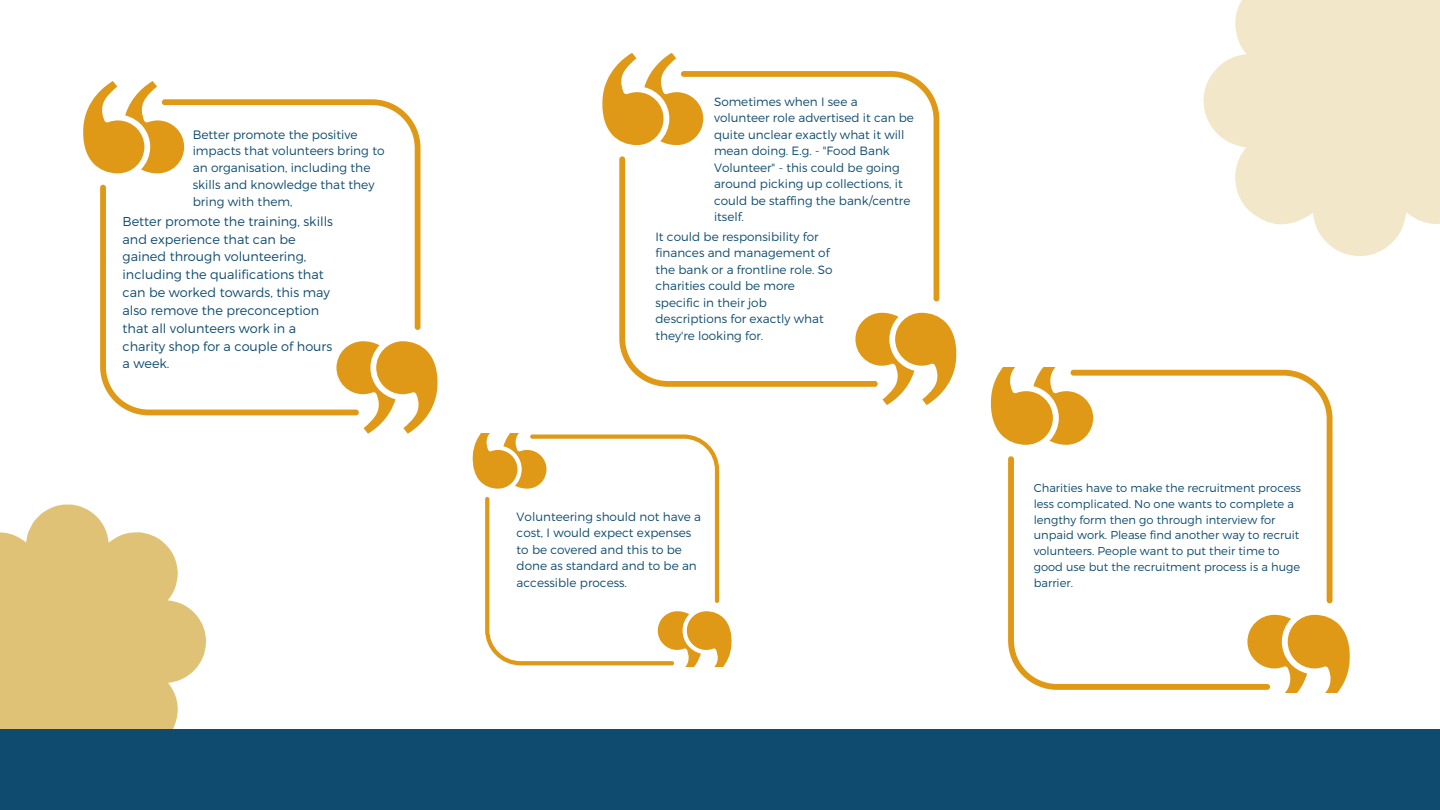
<style>
.page{position:relative;width:1440px;height:810px;background:#fff}
.page>*{position:absolute;margin:0;border:0;box-sizing:border-box;transform-origin:0 0}
.t1{font:300 12.8px/17.8px "Montserrat";color:#0e4b6e}
.t2{font:300 12.2px/16.9px "Montserrat";color:#0e4b6e}
.t3{font:300 12px/16.5px "Montserrat";color:#0e4b6e}
.t4{font:300 11.5px/15.8px "Montserrat";color:#0e4b6e}
</style>
<div class="page">
<svg style="left:0;top:505px;width:206px;height:224px;fill:#dfc275"></svg>
<div style="left:0;top:729px;width:1440px;height:81px;background:#0e4b6e"></div>
<svg style="left:83px;top:81px;width:79px;height:92px"></svg>
<svg style="left:336px;top:341px;width:102px;height:93px"></svg>
<svg style="left:100px;top:185px;width:259px;height:230px"></svg>
<svg style="left:162px;top:99px;width:259px;height:231px"></svg>
<svg style="left:1203px;top:0;width:237px;height:256px;fill:#f2e7c9"></svg>
<svg style="left:472px;top:434px;width:260px;height:232px"></svg>
<svg style="left:602px;top:53px;width:79px;height:92px"></svg>
<svg style="left:878px;top:313px;width:79px;height:92px"></svg>
<svg style="left:619px;top:156px;width:259px;height:231px"></svg>
<svg style="left:681px;top:71px;width:258px;height:230px"></svg>
<svg style="left:990px;top:368px;width:103px;height:77px"></svg>
<svg style="left:1270px;top:615px;width:80px;height:77px"></svg>
<svg style="left:1008px;top:456px;width:262px;height:234px"></svg>
<svg style="left:1071px;top:370px;width:262px;height:233px"></svg>
<p class="t2" style="left:193px;top:126px;width:193px">Better promote the positive impacts that volunteers bring to an organisation, including the skills and knowledge that they bring with them,</p>
<p class="t1" style="left:123px;top:212px;width:212px">Better promote the training, skills and experience that can be gained through volunteering, including the qualifications that can be worked towards, this may also remove the preconception that all volunteers work in a charity shop for a couple of hours a week.</p>
<p class="t3" style="left:714px;top:93px;width:202px">Sometimes when I see a volunteer role advertised it can be quite unclear exactly what it will mean doing. E.g. - "Food Bank<br>Volunteer" - this could be going around picking up collections, it could be staffing the bank/centre itself.</p>
<p class="t3" style="left:655px;top:228px;width:179px">It could be responsibility for finances and management of the bank or a frontline role. So charities could be more specific in their job descriptions for exactly what they're looking for.</p>
<p class="t3" style="left:517px;top:508px;width:186px">Volunteering should not have a cost, I would expect expenses to be covered and this to be done as standard and to be an accessible process.</p>
<p class="t4" style="left:1034px;top:480px;width:269px">Charities have to make the recruitment process less complicated. No one wants to complete a lengthy form then go through interview for unpaid work. Please find another way to recruit volunteers. People want to put their time to good use but the recruitment process is a huge barrier.</p>
</div>
